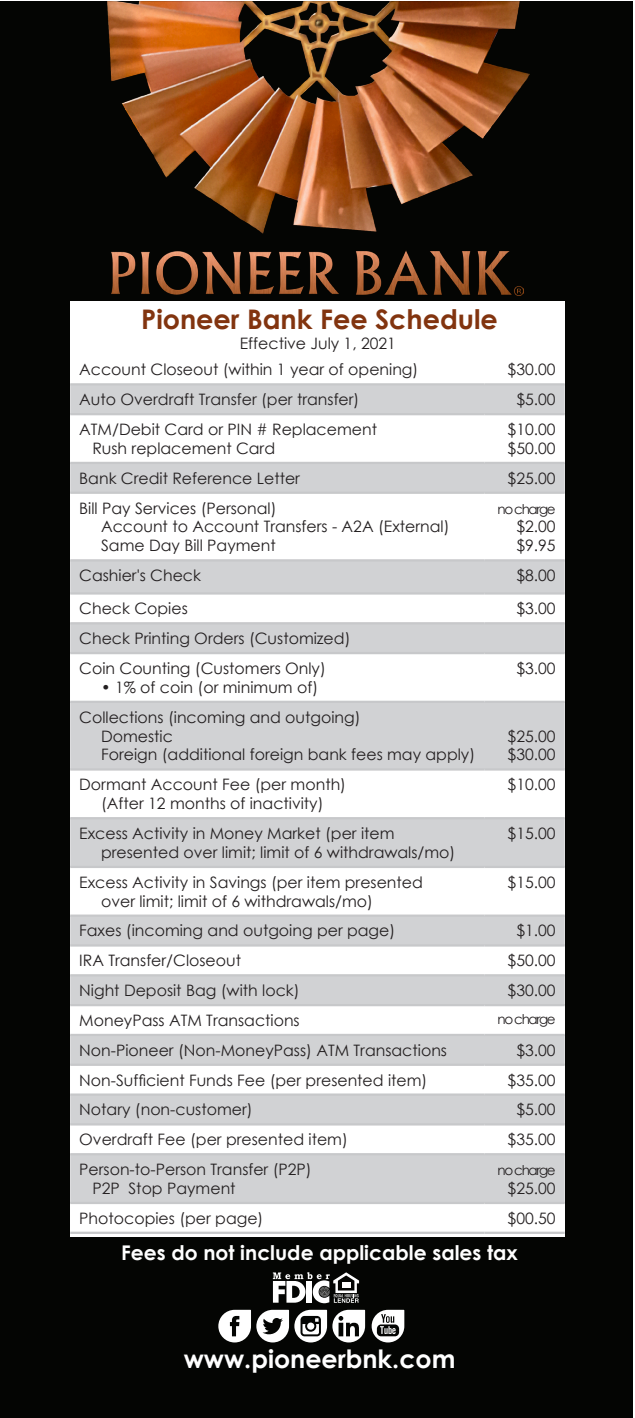
<style>
.page{position:relative;width:635px;height:1418px;background:#fff}
.page>*{position:absolute;margin:0;border:0;box-sizing:border-box;transform-origin:0 0}
.t1{font:700 27px "Century Gothic";color:#82340f}
.t2{font:700 25.2px "Century Gothic";color:#fff}
.t3{font:700 20.25px "Century Gothic";color:#fff}
.t4{font:15.75px/18.9px "Century Gothic";color:#231f20}
.t5{font:13.5px "Century Gothic";letter-spacing:-.1em;color:#231f20}
</style>
<div class="page">
<div style="left:0;top:1px;width:632px;height:1417px;background:#040503"></div>
<img style="left:111px;top:251px;width:412px;height:45px">
<img style="left:107px;top:1px;width:423px;height:233px">
<div style="left:70px;top:302px;width:494px;height:935px;background:#fff"></div>
<svg style="left:70px;top:385px;width:494px;height:816px"></svg>
<hr style="left:70px;top:383px;width:414px;height:2px;background:#c7c8ca">
<hr style="left:484px;top:383px;width:80px;height:2px;background:#c7c8ca">
<hr style="left:70px;top:413px;width:414px;height:2px;background:#c7c8ca">
<hr style="left:484px;top:413px;width:80px;height:2px;background:#c7c8ca">
<hr style="left:70px;top:462px;width:414px;height:2px;background:#c7c8ca">
<hr style="left:484px;top:462px;width:80px;height:2px;background:#c7c8ca">
<hr style="left:70px;top:491px;width:414px;height:3px;background:#c7c8ca">
<hr style="left:484px;top:491px;width:80px;height:3px;background:#c7c8ca">
<hr style="left:70px;top:559px;width:414px;height:2px;background:#c7c8ca">
<hr style="left:484px;top:559px;width:80px;height:2px;background:#c7c8ca">
<hr style="left:70px;top:592px;width:414px;height:2px;background:#c7c8ca">
<hr style="left:484px;top:592px;width:80px;height:2px;background:#c7c8ca">
<hr style="left:70px;top:622px;width:414px;height:2px;background:#c7c8ca">
<hr style="left:484px;top:622px;width:80px;height:2px;background:#c7c8ca">
<hr style="left:70px;top:652px;width:414px;height:2px;background:#c7c8ca">
<hr style="left:484px;top:652px;width:80px;height:2px;background:#c7c8ca">
<hr style="left:70px;top:700px;width:414px;height:3px;background:#c7c8ca">
<hr style="left:484px;top:700px;width:80px;height:3px;background:#c7c8ca">
<hr style="left:70px;top:768px;width:414px;height:2px;background:#c7c8ca">
<hr style="left:484px;top:768px;width:80px;height:2px;background:#c7c8ca">
<hr style="left:70px;top:817px;width:414px;height:2px;background:#c7c8ca">
<hr style="left:484px;top:817px;width:80px;height:2px;background:#c7c8ca">
<hr style="left:70px;top:866px;width:414px;height:2px;background:#c7c8ca">
<hr style="left:484px;top:866px;width:80px;height:2px;background:#c7c8ca">
<hr style="left:70px;top:914px;width:414px;height:2px;background:#c7c8ca">
<hr style="left:484px;top:914px;width:80px;height:2px;background:#c7c8ca">
<hr style="left:70px;top:944px;width:414px;height:2px;background:#c7c8ca">
<hr style="left:484px;top:944px;width:80px;height:2px;background:#c7c8ca">
<hr style="left:70px;top:974px;width:414px;height:2px;background:#c7c8ca">
<hr style="left:484px;top:974px;width:80px;height:2px;background:#c7c8ca">
<hr style="left:70px;top:1004px;width:414px;height:2px;background:#c7c8ca">
<hr style="left:484px;top:1004px;width:80px;height:2px;background:#c7c8ca">
<hr style="left:70px;top:1033px;width:414px;height:3px;background:#c7c8ca">
<hr style="left:484px;top:1033px;width:80px;height:3px;background:#c7c8ca">
<hr style="left:70px;top:1063px;width:414px;height:3px;background:#c7c8ca">
<hr style="left:484px;top:1063px;width:80px;height:3px;background:#c7c8ca">
<hr style="left:70px;top:1093px;width:414px;height:2px;background:#c7c8ca">
<hr style="left:484px;top:1093px;width:80px;height:2px;background:#c7c8ca">
<hr style="left:70px;top:1123px;width:414px;height:2px;background:#c7c8ca">
<hr style="left:484px;top:1123px;width:80px;height:2px;background:#c7c8ca">
<hr style="left:70px;top:1153px;width:414px;height:2px;background:#c7c8ca">
<hr style="left:484px;top:1153px;width:80px;height:2px;background:#c7c8ca">
<hr style="left:70px;top:1201px;width:414px;height:3px;background:#c7c8ca">
<hr style="left:484px;top:1201px;width:80px;height:3px;background:#c7c8ca">
<hr style="left:70px;top:1231px;width:414px;height:2px;background:#c7c8ca">
<hr style="left:484px;top:1231px;width:80px;height:2px;background:#c7c8ca">
<svg style="left:218px;top:1309px;width:147px;height:33px"></svg>
<svg style="left:371px;top:1309px;width:33px;height:33px"></svg>
<svg style="left:273px;top:1272px;width:86px;height:31px"></svg>
<p class="t1" style="left:141px;top:299px;width:358px">Pioneer Bank Fee Schedule</p>
<p class="t4" style="left:240px;top:334px;width:158px">Effective July 1, 2021</p>
<p class="t4" style="left:79px;top:360px;width:340px">Account Closeout (within 1 year of opening)</p>
<p class="t4" style="left:507px;top:360px;width:49px">$30.00</p>
<p class="t4" style="left:79px;top:390px;width:281px">Auto Overdraft Transfer (per transfer)</p>
<p class="t4" style="left:516px;top:390px;width:41px">$5.00</p>
<p class="t4" style="left:79px;top:419px;width:299px">ATM/Debit Card or PIN # Replacement</p>
<p class="t4" style="left:92px;top:438px;width:184px">Rush replacement Card</p>
<p class="t4" style="left:507px;top:419px;width:49px">$10.00 $50.00</p>
<p class="t4" style="left:79px;top:468px;width:222px">Bank Credit Reference Letter</p>
<p class="t4" style="left:507px;top:468px;width:49px">$25.00</p>
<p class="t4" style="left:79px;top:498px;width:199px">Bill Pay Services (Personal)</p>
<p class="t4" style="left:101px;top:517px;width:350px">Account to Account Transfers - A2A (External)</p>
<p class="t4" style="left:101px;top:536px;width:176px">Same Day Bill Payment</p>
<p class="t5" style="left:497px;top:499px;width:60px">no charge</p>
<p class="t4" style="left:516px;top:517px;width:41px">$2.00</p>
<p class="t4" style="left:516px;top:536px;width:41px">$9.95</p>
<p class="t4" style="left:79px;top:566px;width:123px">Cashier's Check</p>
<p class="t4" style="left:516px;top:566px;width:41px">$8.00</p>
<p class="t4" style="left:79px;top:599px;width:110px">Check Copies</p>
<p class="t4" style="left:516px;top:599px;width:41px">$3.00</p>
<p class="t4" style="left:79px;top:629px;width:273px">Check Printing Orders (Customized)</p>
<p class="t4" style="left:79px;top:658px;width:248px">Coin Counting (Customers Only)</p>
<p class="t4" style="left:101px;top:677px;width:218px">• 1% of coin (or minimum of)</p>
<p class="t4" style="left:516px;top:658px;width:41px">$3.00</p>
<p class="t4" style="left:79px;top:707px;width:283px">Collections (incoming and outgoing)</p>
<p class="t4" style="left:101px;top:726px;width:73px">Domestic</p>
<p class="t4" style="left:101px;top:745px;width:375px">Foreign (additional foreign bank fees may apply)</p>
<p class="t4" style="left:507px;top:726px;width:49px">$25.00</p>
<p class="t4" style="left:507px;top:745px;width:49px">$30.00</p>
<p class="t4" style="left:79px;top:775px;width:268px">Dormant Account Fee (per month)</p>
<p class="t4" style="left:101px;top:794px;width:224px">(After 12 months of inactivity)</p>
<p class="t4" style="left:507px;top:775px;width:49px">$10.00</p>
<p class="t4" style="left:79px;top:823px;width:317px">Excess Activity in Money Market (per item</p>
<p class="t4" style="left:101px;top:842px;width:356px">presented over limit; limit of 6 withdrawals/mo)</p>
<p class="t4" style="left:507px;top:823px;width:49px">$15.00</p>
<p class="t4" style="left:79px;top:872px;width:345px">Excess Activity in Savings (per item presented</p>
<p class="t4" style="left:101px;top:891px;width:273px">over limit; limit of 6 withdrawals/mo)</p>
<p class="t4" style="left:507px;top:872px;width:49px">$15.00</p>
<p class="t4" style="left:79px;top:921px;width:317px">Faxes (incoming and outgoing per page)</p>
<p class="t4" style="left:516px;top:921px;width:41px">$1.00</p>
<p class="t4" style="left:79px;top:951px;width:163px">IRA Transfer/Closeout</p>
<p class="t4" style="left:507px;top:951px;width:49px">$50.00</p>
<p class="t4" style="left:79px;top:980px;width:222px">Night Deposit Bag (with lock)</p>
<p class="t4" style="left:507px;top:980px;width:49px">$30.00</p>
<p class="t4" style="left:79px;top:1010px;width:222px">MoneyPass ATM Transactions</p>
<p class="t5" style="left:497px;top:1010px;width:60px">no charge</p>
<p class="t4" style="left:79px;top:1040px;width:369px">Non-Pioneer (Non-MoneyPass) ATM Transactions</p>
<p class="t4" style="left:516px;top:1040px;width:41px">$3.00</p>
<p class="t4" style="left:79px;top:1070px;width:349px">Non-Sufficient Funds Fee (per presented item)</p>
<p class="t4" style="left:507px;top:1070px;width:49px">$35.00</p>
<p class="t4" style="left:79px;top:1100px;width:175px">Notary (non-customer)</p>
<p class="t4" style="left:516px;top:1100px;width:41px">$5.00</p>
<p class="t4" style="left:79px;top:1129px;width:270px">Overdraft Fee (per presented item)</p>
<p class="t4" style="left:507px;top:1129px;width:49px">$35.00</p>
<p class="t4" style="left:79px;top:1159px;width:234px">Person-to-Person Transfer (P2P)</p>
<p class="t4" style="left:92px;top:1178px;width:145px">P2P Stop Payment</p>
<p class="t5" style="left:497px;top:1160px;width:60px">no charge</p>
<p class="t4" style="left:507px;top:1178px;width:49px">$25.00</p>
<p class="t4" style="left:79px;top:1208px;width:186px">Photocopies (per page)</p>
<p class="t4" style="left:507px;top:1208px;width:49px">$00.50</p>
<p class="t3" style="left:121px;top:1237px;width:398px">Fees do not include applicable sales tax</p>
<p class="t2" style="left:184px;top:1340px;width:273px">www.pioneerbnk.com</p>
</div>
